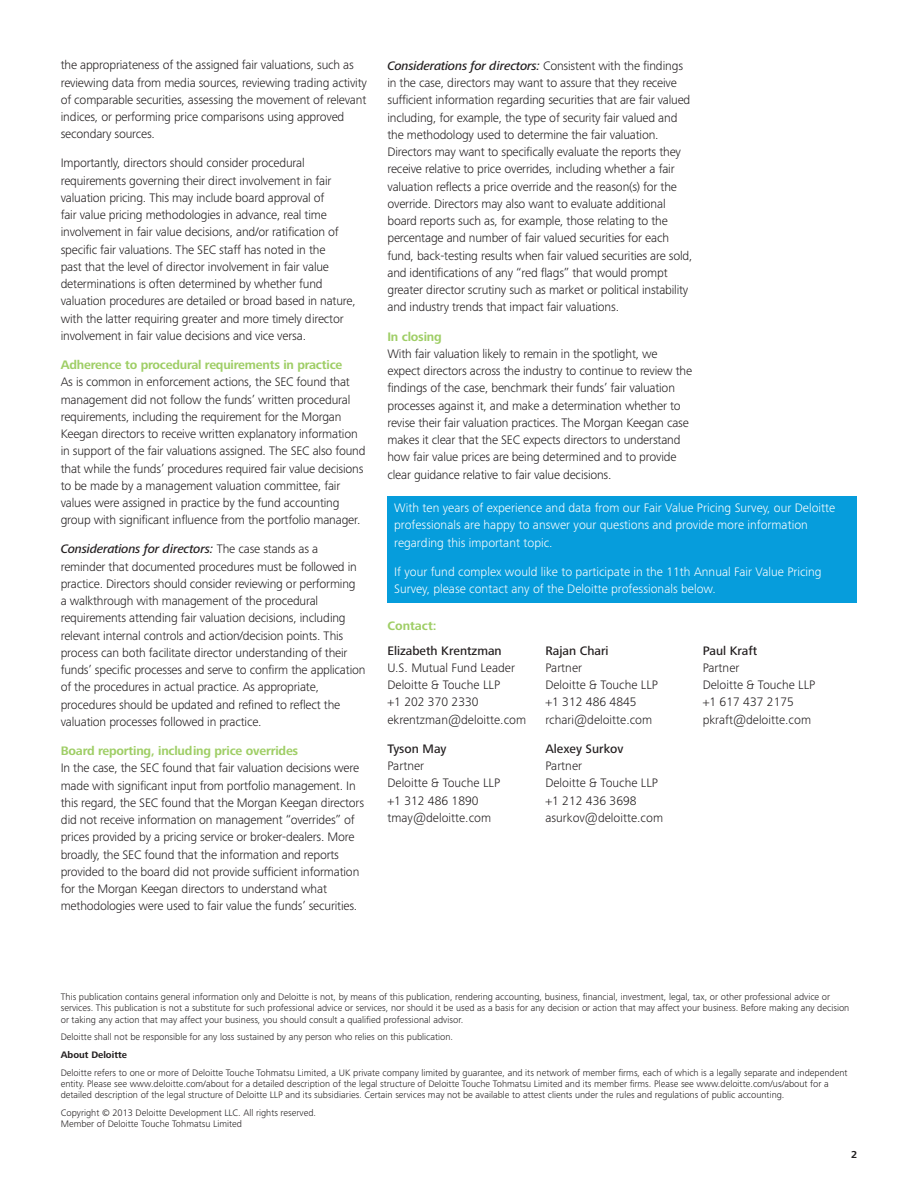
<style>
.page{position:relative;width:918px;height:1188px;background:#fff}
.page>*{position:absolute;margin:0;border:0;box-sizing:border-box;transform-origin:0 0}
.Body_copy{font:300 12.75px/17.2px "Frutiger Next Pro";letter-spacing:-.015em;color:#231f20}
.Body_copy-2{font:300 12.75px/17.2px "Frutiger Next Pro";color:#fff}
.Subhead_style__B_sub{font:700 12.75px "Frutiger Next Pro";letter-spacing:-.015em;color:#9fce66}
.Subhead_style__C_sub{font:500 12.75px "Frutiger Next Pro";color:#231f20}
.Caption_style__Capti{font:700 10.5px "Frutiger Next Pro";color:#231f20}
.Caption_style__Capti-2{font:300 9.75px/11.2px "Frutiger Next Pro";color:#231f20}
.Caption_style__Capti-3{font:700 9.75px "Frutiger Next Pro";color:#231f20}
.s1{font-weight:500;font-style:italic}
</style>
<div class="page">
<div style="left:387px;top:496px;width:470px;height:107px;background:#069ddc"></div>
<p class="Body_copy" style="left:61px;top:56px;width:308px">the appropriateness of the assigned fair valuations, such as reviewing data from media sources, reviewing trading activity of comparable securities, assessing the movement of relevant indices, or performing price comparisons using approved secondary sources.</p>
<p class="Body_copy" style="left:61px;top:155px;width:297px">Importantly, directors should consider procedural requirements governing their direct involvement in fair valuation pricing. This may include board approval of<br>fair value pricing methodologies in advance, real time involvement in fair value decisions, and/or ratification of specific fair valuations. The SEC staff has noted in the<br>past that the level of director involvement in fair value determinations is often determined by whether fund valuation procedures are detailed or broad based in nature, with the latter requiring greater and more timely director involvement in fair value decisions and vice versa.</p>
<p class="Subhead_style__B_sub" style="left:61px;top:357px;width:283px">Adherence to procedural requirements in practice</p>
<p class="Body_copy" style="left:61px;top:373px;width:306px">As is common in enforcement actions, the SEC found that management did not follow the funds’ written procedural requirements, including the requirement for the Morgan Keegan directors to receive written explanatory information in support of the fair valuations assigned. The SEC also found that while the funds’ procedures required fair value decisions to be made by a management valuation committee, fair values were assigned in practice by the fund accounting group with significant influence from the portfolio manager.</p>
<p class="Body_copy" style="left:61px;top:541px;width:306px"><span class="s1">Considerations for directors:</span> The case stands as a reminder that documented procedures must be followed in practice. Directors should consider reviewing or performing<br>a walkthrough with management of the procedural requirements attending fair valuation decisions, including relevant internal controls and action/decision points. This process can both facilitate director understanding of their funds’ specific processes and serve to confirm the application of the procedures in actual practice. As appropriate, procedures should be updated and refined to reflect the valuation processes followed in practice.</p>
<p class="Subhead_style__B_sub" style="left:61px;top:743px;width:239px">Board reporting, including price overrides</p>
<p class="Body_copy" style="left:61px;top:759px;width:305px">In the case, the SEC found that fair valuation decisions were made with significant input from portfolio management. In this regard, the SEC found that the Morgan Keegan directors did not receive information on management “overrides” of prices provided by a pricing service or broker-dealers. More broadly, the SEC found that the information and reports provided to the board did not provide sufficient information for the Morgan Keegan directors to understand what methodologies were used to fair value the funds’ securities.</p>
<p class="Body_copy" style="left:387px;top:57px;width:307px"><span class="s1">Considerations for directors:</span> Consistent with the findings in the case, directors may want to assure that they receive sufficient information regarding securities that are fair valued including, for example, the type of security fair valued and the methodology used to determine the fair valuation.<br>Directors may want to specifically evaluate the reports they receive relative to price overrides, including whether a fair valuation reflects a price override and the reason(s) for the override. Directors may also want to evaluate additional board reports such as, for example, those relating to the percentage and number of fair valued securities for each fund, back-testing results when fair valued securities are sold, and identifications of any “red flags” that would prompt greater director scrutiny such as market or political instability and industry trends that impact fair valuations.</p>
<p class="Subhead_style__B_sub" style="left:387px;top:329px;width:56px">In closing</p>
<p class="Body_copy" style="left:387px;top:345px;width:306px">With fair valuation likely to remain in the spotlight, we expect directors across the industry to continue to review the findings of the case, benchmark their funds’ fair valuation processes against it, and make a determination whether to revise their fair valuation practices. The Morgan Keegan case makes it clear that the SEC expects directors to understand how fair value prices are being determined and to provide clear guidance relative to fair value decisions.</p>
<p class="Body_copy-2" style="left:394px;top:499px;width:443px">With ten years of experience and data from our Fair Value Pricing Survey, our Deloitte professionals are happy to answer your questions and provide more information regarding this important topic.</p>
<p class="Body_copy-2" style="left:394px;top:563px;width:429px">If your fund complex would like to participate in the 11th Annual Fair Value Pricing<br>Survey, please contact any of the Deloitte professionals below.</p>
<p class="Subhead_style__B_sub" style="left:387px;top:618px;width:51px">Contact:</p>
<p class="Subhead_style__C_sub" style="left:387px;top:643px;width:116px">Elizabeth Krentzman</p>
<p class="Body_copy" style="left:387px;top:659px;width:140px">U.S. Mutual Fund Leader<br>Deloitte &amp; Touche LLP<br>+1 202 370 2330 ekrentzman@deloitte.com</p>
<p class="Subhead_style__C_sub" style="left:387px;top:741px;width:61px">Tyson May</p>
<p class="Body_copy" style="left:387px;top:757px;width:114px">Partner<br>Deloitte &amp; Touche LLP +1 312 486 1890 tmay@deloitte.com</p>
<p class="Subhead_style__C_sub" style="left:545px;top:643px;width:65px">Rajan Chari</p>
<p class="Body_copy" style="left:545px;top:659px;width:38px">Partner</p>
<p class="Body_copy" style="left:545px;top:676px;width:114px">Deloitte &amp; Touche LLP</p>
<p class="Body_copy" style="left:545px;top:693px;width:93px">+1 312 486 4845</p>
<p class="Body_copy" style="left:545px;top:711px;width:108px">rchari@deloitte.com</p>
<p class="Subhead_style__C_sub" style="left:545px;top:741px;width:80px">Alexey Surkov</p>
<p class="Body_copy" style="left:545px;top:757px;width:119px">Partner<br>Deloitte &amp; Touche LLP +1 212 436 3698 asurkov@deloitte.com</p>
<p class="Subhead_style__C_sub" style="left:703px;top:643px;width:56px">Paul Kraft</p>
<p class="Body_copy" style="left:703px;top:659px;width:114px">Partner<br>Deloitte &amp; Touche LLP +1 617 437 2175 pkraft@deloitte.com</p>
<p class="Caption_style__Capti-2" style="left:61px;top:991px;width:790px">This publication contains general information only and Deloitte is not, by means of this publication, rendering accounting, business, financial, investment, legal, tax, or other professional advice or services. This publication is not a substitute for such professional advice or services, nor should it be used as a basis for any decision or action that may affect your business. Before making any decision or taking any action that may affect your business, you should consult a qualified professional advisor.</p>
<p class="Caption_style__Capti-2" style="left:61px;top:1031px;width:394px">Deloitte shall not be responsible for any loss sustained by any person who relies on this publication.</p>
<p class="Caption_style__Capti-3" style="left:61px;top:1049px;width:68px">About Deloitte</p>
<p class="Caption_style__Capti-2" style="left:61px;top:1067px;width:788px">Deloitte refers to one or more of Deloitte Touche Tohmatsu Limited, a UK private company limited by guarantee, and its network of member firms, each of which is a legally separate and independent entity. Please see www.deloitte.com/about for a detailed description of the legal structure of Deloitte Touche Tohmatsu Limited and its member firms. Please see www.deloitte.com/us/about for a detailed description of the legal structure of Deloitte LLP and its subsidiaries. Certain services may not be available to attest clients under the rules and regulations of public accounting.</p>
<p class="Caption_style__Capti-2" style="left:61px;top:1107px;width:257px">Copyright © 2013 Deloitte Development LLC. All rights reserved.<br>Member of Deloitte Touche Tohmatsu Limited</p>
<p class="Caption_style__Capti" style="left:851px;top:1148px;width:8px">2</p>
</div>
